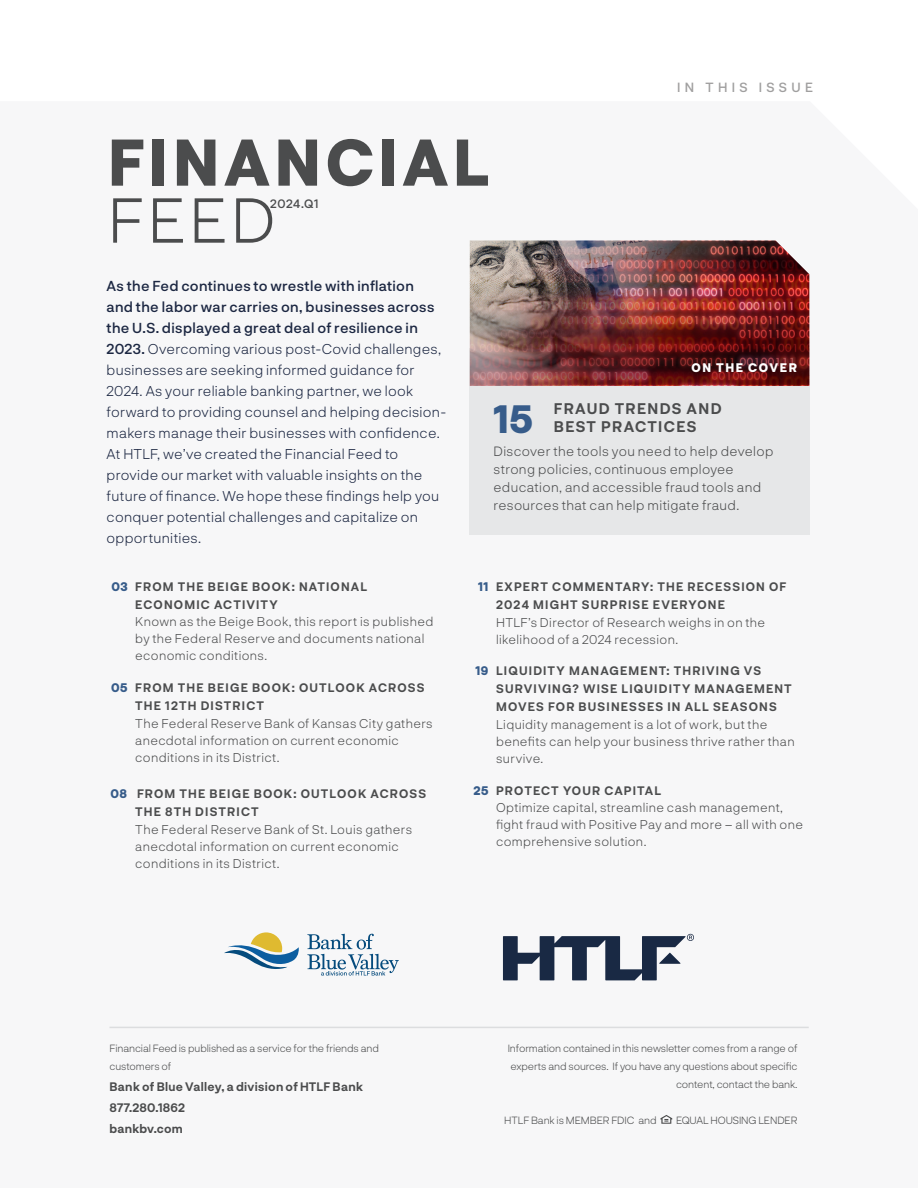
<style>
.page{position:relative;width:918px;height:1188px;background:#fff}
.page>*{position:absolute;margin:0;border:0;box-sizing:border-box;transform-origin:0 0}
.body_copy{font:800 63.3px/57px "Neurial Grotesk";letter-spacing:.075em;color:#4b4c4d}
.t1{font:800 38.1px "Neurial Grotesk";color:#375c8a}
.t2{font:700 15px "Neurial Grotesk";letter-spacing:.085em;color:#4b4c4d}
.body_copy-2{font:300 14.25px/21px "Neurial Grotesk";letter-spacing:.02em;color:#1c2742}
.t3{font:300 13.5px/18px "Neurial Grotesk";letter-spacing:.025em;color:#4b4c4d}
.t4{font:500 13.2px "Neurial Grotesk";letter-spacing:.33em;color:#a09f9f}
.t5{font:300 12.75px/17.2px "Neurial Grotesk";letter-spacing:.03em;color:#4b4c4d}
.t6{font:700 12px/18px "Neurial Grotesk";letter-spacing:.095em;color:#4b4c4d}
.t7{font:700 12px/21px "Neurial Grotesk";letter-spacing:.02em;color:#4b4c4d}
.t8{font:800 12px "Neurial Grotesk";letter-spacing:.135em;color:#fff}
.body_copy-3{font:500 12px "Neurial Grotesk";letter-spacing:.05em;color:#4b4c4d}
.t9{font:300 10.5px/18px "Neurial Grotesk";letter-spacing:-.01em;color:#4b4c4d;text-align:right}
.s1{font-weight:300}
.s2{font-weight:500}
.s3{font-weight:800;color:#375c8a}
</style>
<div class="page">
<div style="left:469px;top:348px;width:340px;height:186px;background:#e6e7e8"></div>
<img style="left:470px;top:240px;width:332px;height:27px">
<img style="left:469px;top:267px;width:340px;height:119px">
<svg style="left:503px;top:934px;width:191px;height:46px"></svg>
<svg style="left:224px;top:932px;width:75px;height:38px"></svg>
<svg style="left:307px;top:934px;width:92px;height:42px"></svg>
<hr style="left:109px;top:1027px;width:700px;height:1px;background:#dcdddf">
<svg style="left:660px;top:1115px;width:12px;height:9px"></svg>
<div style="left:101px;top:1035px;width:286px;height:107px;background:#f7f7f8"></div>
<p class="body_copy" style="left:108px;top:131px;width:383px">FINANCIAL<br><span class="s1">FEED</span></p>
<p class="body_copy-3" style="left:270px;top:195px;width:50px">2024.Q1</p>
<p class="t4" style="left:677px;top:77px;width:137px">IN THIS ISSUE</p>
<p class="body_copy-2" style="left:107px;top:275px;width:341px"><span class="s2">As the Fed continues to wrestle with inflation<br>and the labor war carries on, businesses across the U.S. displayed a great deal of resilience in 2023.</span> Overcoming various post-Covid challenges, businesses are seeking informed guidance for 2024. As your reliable banking partner, we look forward to providing counsel and helping decision&shy;makers manage their businesses with confidence.<br>At HTLF, we’ve created the Financial Feed to provide our market with valuable insights on the future of finance. We hope these findings help you conquer potential challenges and capitalize on opportunities.</p>
<p class="t6" style="left:135px;top:577px;width:233px;text-indent:-24px"><span class="s3">03</span> FROM THE BEIGE BOOK: NATIONAL<br>ECONOMIC ACTIVITY</p>
<p class="t5" style="left:135px;top:612px;width:299px">Known as the Beige Book, this report is published by the Federal Reserve and documents national economic conditions.</p>
<p class="t6" style="left:135px;top:678px;width:291px;text-indent:-24px"><span class="s3">05</span> FROM THE BEIGE BOOK: OUTLOOK ACROSS<br>THE 12TH DISTRICT</p>
<p class="t5" style="left:135px;top:714px;width:299px">The Federal Reserve Bank of Kansas City gathers anecdotal information on current economic conditions in its District.</p>
<p class="t6" style="left:135px;top:784px;width:292px;text-indent:-25px"><span class="s3">08</span> FROM THE BEIGE BOOK: OUTLOOK ACROSS<br>THE 8TH DISTRICT</p>
<p class="t5" style="left:135px;top:820px;width:278px">The Federal Reserve Bank of St. Louis gathers anecdotal information on current economic conditions in its District.</p>
<p class="t8" style="left:691px;top:359px;width:107px">ON THE COVER</p>
<p class="t2" style="left:554px;top:398px;width:169px">FRAUD TRENDS AND</p>
<p class="t1" style="left:494px;top:391px;width:41px">15</p>
<p class="t2" style="left:554px;top:416px;width:144px">BEST PRACTICES</p>
<p class="t3" style="left:494px;top:441px;width:281px">Discover the tools you need to help develop strong policies, continuous employee education, and accessible fraud tools and resources that can help mitigate fraud.</p>
<p class="t6" style="left:496px;top:577px;width:292px;text-indent:-18px"><span class="s3">11</span> EXPERT COMMENTARY: THE RECESSION OF<br>2024 MIGHT SURPRISE EVERYONE</p>
<p class="t5" style="left:496px;top:613px;width:271px">HTLF’s Director of Research weighs in on the likelihood of a 2024 recession.</p>
<p class="t6" style="left:496px;top:661px;width:297px;text-indent:-21px"><span class="s3">19</span> LIQUIDITY MANAGEMENT: THRIVING VS<br>SURVIVING? WISE LIQUIDITY MANAGEMENT<br>MOVES FOR BUSINESSES IN ALL SEASONS</p>
<p class="t5" style="left:496px;top:715px;width:300px">Liquidity management is a lot of work, but the benefits can help your business thrive rather than survive.</p>
<p class="t6" style="left:474px;top:781px;width:189px"><span class="s3">25</span> PROTECT YOUR CAPITAL</p>
<p class="t5" style="left:496px;top:798px;width:308px">Optimize capital, streamline cash management, fight fraud with Positive Pay and more – all with one comprehensive solution.</p>
<p class="t9" style="left:110px;top:1039px;width:271px;text-align:left">Financial Feed is published as a service for the friends and customers of</p>
<p class="t7" style="left:110px;top:1075px;width:255px">Bank of Blue Valley, a division of HTLF Bank<br>877.280.1862<br>bankbv.com</p>
<p class="t9" style="left:508px;top:1039px;width:291px">Information contained in this newsletter comes from a range of experts and sources. If you have any questions about specific content, contact the bank.</p>
<p class="t9" style="left:504px;top:1111px;width:154px">HTLF Bank is MEMBER FDIC and</p>
<p class="t9" style="left:676px;top:1111px;width:123px">EQUAL HOUSING LENDER</p>
</div>
